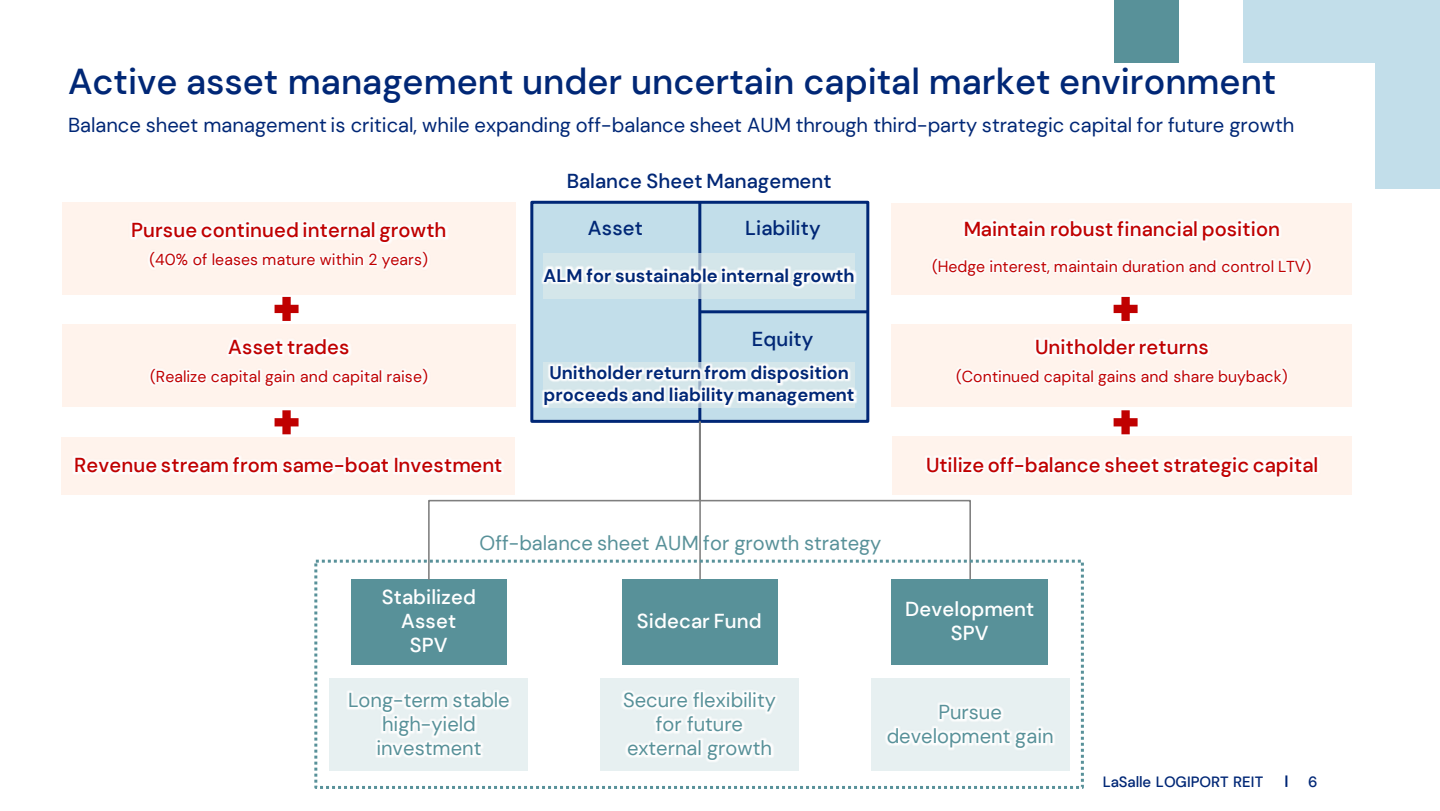
<style>
.page{position:relative;width:1440px;height:811px;background:#fff}
.page>*{position:absolute;margin:0;border:0;box-sizing:border-box;transform-origin:0 0}
.t1{font:500 36px "DM Sans";color:#002776}
.t2{font:500 20.2px "DM Sans";letter-spacing:.005em;color:#c00000}
.t3{font:20.2px/24px "DM Sans";color:#589199;text-align:center}
.t4{font:20.2px "DM Sans";color:#002776}
.t5{font:500 20.2px/24px "DM Sans";letter-spacing:.005em;color:#fff;text-align:center}
.t6{font:500 20.2px "DM Sans";letter-spacing:.005em;color:#002776}
.t7{font:700 18.2px/21.6px "DM Sans";color:#002776;text-align:center}
.t8{font:15.8px "DM Sans";letter-spacing:.005em;color:#c00000}
.t9{font:500 14.8px "DM Sans";color:#002776}
</style>
<div class="page">
<svg style="left:1285px;top:775px;width:2px;height:11px"></svg>
<div style="left:1376px;top:0;width:64px;height:188px;background:#c2deea"></div>
<div style="left:1243px;top:0;width:197px;height:62px;background:#c2deea"></div>
<div style="left:1114px;top:0;width:64px;height:62px;background:#589199"></div>
<div style="left:530px;top:201px;width:339px;height:221px;background:#c2deea;border:3px solid #002776"></div>
<hr style="left:698px;top:202px;width:3px;height:219px;background:#002776">
<hr style="left:700px;top:310px;width:168px;height:3px;background:#002776">
<div style="left:351px;top:579px;width:156px;height:85px;background:#589199"></div>
<div style="left:622px;top:579px;width:156px;height:85px;background:#589199"></div>
<div style="left:892px;top:579px;width:156px;height:85px;background:#589199"></div>
<svg style="left:428px;top:422px;width:544px;height:159px"></svg>
<hr style="left:699px;top:421px;width:2px;height:158px;background:#7f7f7f">
<div style="left:62px;top:324px;width:454px;height:82px;background:#fff3ec"></div>
<img style="left:227px;top:338px;width:124px;height:18px">
<img style="left:149px;top:368px;width:280px;height:19px">
<div style="left:62px;top:202px;width:454px;height:92px;background:#fff3ec"></div>
<img style="left:131px;top:221px;width:317px;height:20px">
<img style="left:148px;top:241px;width:281px;height:29px">
<div style="left:314px;top:559px;width:770px;height:229px;border:3px dashed #589199"></div>
<div style="left:891px;top:324px;width:461px;height:82px;background:#fff3ec"></div>
<img style="left:1035px;top:338px;width:174px;height:18px">
<img style="left:955px;top:368px;width:333px;height:19px">
<div style="left:891px;top:203px;width:461px;height:91px;background:#fff3ec"></div>
<img style="left:963px;top:219px;width:318px;height:23px">
<img style="left:931px;top:257px;width:381px;height:20px">
<div style="left:892px;top:436px;width:460px;height:58px;background:#fff3ec"></div>
<img style="left:925px;top:455px;width:72px;height:19px">
<img style="left:997px;top:455px;width:11px;height:19px">
<img style="left:1008px;top:455px;width:311px;height:23px">
<div style="left:330px;top:678px;width:198px;height:92px;background:#e7f0f1"></div>
<img style="left:347px;top:691px;width:29px;height:18px">
<img style="left:376px;top:695px;width:10px;height:6px">
<img style="left:386px;top:690px;width:125px;height:19px">
<img style="left:365px;top:701px;width:39px;height:24px">
<img style="left:404px;top:701px;width:10px;height:24px">
<img style="left:414px;top:701px;width:84px;height:24px">
<img style="left:359px;top:725px;width:140px;height:46px">
<div style="left:62px;top:437px;width:453px;height:57px;background:#fff3ec"></div>
<img style="left:61px;top:442px;width:256px;height:53px">
<img style="left:317px;top:460px;width:10px;height:35px">
<img style="left:327px;top:442px;width:192px;height:53px">
<div style="left:600px;top:678px;width:199px;height:92px;background:#e7f0f1"></div>
<img style="left:621px;top:690px;width:156px;height:24px">
<img style="left:638px;top:701px;width:128px;height:24px">
<img style="left:610px;top:725px;width:179px;height:46px">
<div style="left:871px;top:678px;width:198px;height:92px;background:#e7f0f1"></div>
<img style="left:938px;top:703px;width:65px;height:10px">
<img style="left:885px;top:713px;width:185px;height:53px">
<img style="left:530px;top:253px;width:340px;height:50px">
<img style="left:533px;top:351px;width:335px;height:22px">
<img style="left:530px;top:373px;width:340px;height:49px">
<svg style="left:1114px;top:297px;width:24px;height:24px"></svg>
<svg style="left:275px;top:297px;width:24px;height:24px"></svg>
<svg style="left:1114px;top:410px;width:24px;height:24px"></svg>
<svg style="left:275px;top:410px;width:24px;height:24px"></svg>
<h2 class="t1" style="left:68px;top:59px;width:1210px">Active asset management under uncertain capital market environment</h2>
<p class="t4" style="left:68px;top:112px;width:1228px">Balance sheet management is critical, while expanding off-balance sheet AUM through third-party strategic capital for future growth</p>
<p class="t2" style="left:131px;top:217px;width:317px">Pursue continued internal growth</p>
<p class="t8" style="left:150px;top:250px;width:280px">(40% of leases mature within 2 years)</p>
<p class="t2" style="left:228px;top:334px;width:123px">Asset trades</p>
<p class="t8" style="left:150px;top:366px;width:280px">(Realize capital gain and capital raise)</p>
<p class="t2" style="left:74px;top:452px;width:430px">Revenue stream from same-boat Investment</p>
<p class="t6" style="left:567px;top:168px;width:266px">Balance Sheet Management</p>
<p class="t6" style="left:588px;top:215px;width:57px">Asset</p>
<p class="t6" style="left:745px;top:215px;width:77px">Liability</p>
<p class="t7" style="left:544px;top:264px;width:313px">ALM for sustainable internal growth</p>
<p class="t6" style="left:752px;top:326px;width:63px">Equity</p>
<p class="t7" style="left:544px;top:362px;width:313px">Unitholder return from disposition proceeds and liability management</p>
<p class="t3" style="left:480px;top:530px;width:403px">Off-balance sheet AUM for growth strategy</p>
<p class="t5" style="left:382px;top:584px;width:96px">Stabilized<br>Asset<br>SPV</p>
<p class="t5" style="left:637px;top:608px;width:126px">Sidecar Fund</p>
<p class="t2" style="left:964px;top:216px;width:318px">Maintain robust financial position</p>
<p class="t8" style="left:932px;top:256px;width:381px">(Hedge interest, maintain duration and control LTV)</p>
<p class="t2" style="left:1035px;top:334px;width:175px">Unitholder returns</p>
<p class="t8" style="left:956px;top:366px;width:333px">(Continued capital gains and share buyback)</p>
<p class="t2" style="left:926px;top:452px;width:394px">Utilize off-balance sheet strategic capital</p>
<p class="t5" style="left:905px;top:596px;width:131px">Development<br>SPV</p>
<p class="t3" style="left:348px;top:687px;width:163px">Long-term stable high-yield investment</p>
<p class="t3" style="left:623px;top:687px;width:154px">Secure flexibility for future external growth</p>
<p class="t3" style="left:887px;top:699px;width:169px">Pursue development gain</p>
<p class="t9" style="left:1103px;top:772px;width:162px">LaSalle LOGIPORT REIT</p>
<p class="t9" style="left:1308px;top:772px;width:11px">6</p>
</div>
